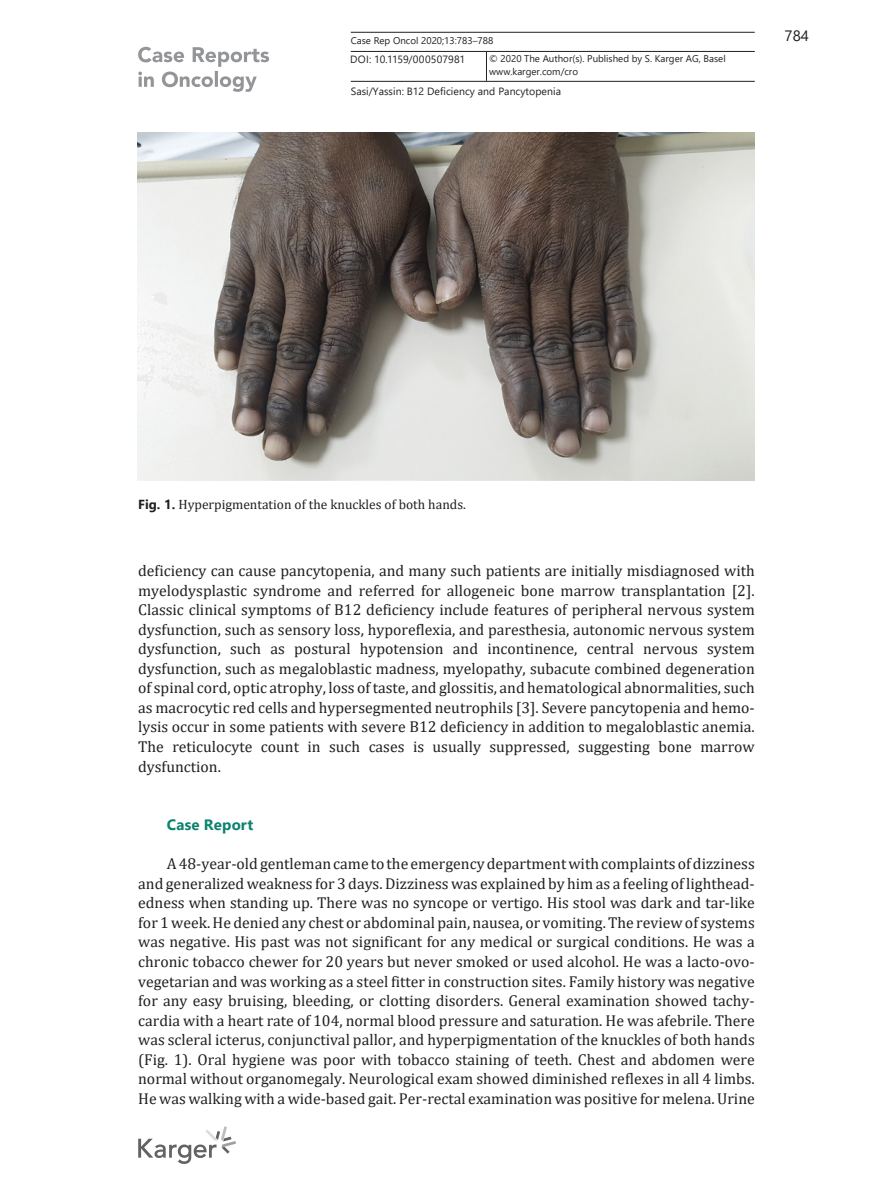
<style>
.page{position:relative;width:893px;height:1191px;background:#fff}
.page>*{position:absolute;margin:0;border:0;box-sizing:border-box;transform-origin:0 0}
.t1{font:15.75px/19.5px "Cambria";color:#231f20;text-align:justify}
.t2{font:700 15px "Segoe UI";letter-spacing:.015em;color:#0c8270}
.t3{font:15px "Segoe UI";color:#231f20}
.t4{font:13.5px "Cambria";color:#231f20}
.t5{font:10.5px "Segoe UI";letter-spacing:.005em;color:#231f20}
.t6{font:9.75px "Segoe UI";color:#231f20}
.s1{font-family:"Segoe UI";font-weight:700;font-size:13.2px}
</style>
<div class="page">
<svg style="left:138px;top:47px;width:131px;height:45px"></svg>
<hr style="left:351px;top:51px;width:404px;height:1px;background:#231f20">
<hr style="left:351px;top:81px;width:404px;height:1px;background:#231f20">
<hr style="left:351px;top:32px;width:404px;height:1px;background:#231f20">
<hr style="left:486px;top:51px;width:1px;height:30px;background:#231f20">
<svg style="left:138px;top:1126px;width:98px;height:38px"></svg>
<img style="left:138px;top:133px;width:617px;height:347px">
<p class="t6" style="left:351px;top:31px;width:144px">Case Rep Oncol 2020;13:783–788</p>
<p class="t5" style="left:350px;top:49px;width:116px">DOI: 10.1159/000507981</p>
<p class="t6" style="left:489px;top:50px;width:238px">© 2020 The Author(s). Published by S. Karger AG, Basel</p>
<p class="t6" style="left:489px;top:62px;width:90px">www.karger.com/cro</p>
<p class="t5" style="left:351px;top:81px;width:212px">Sasi/Yassin: B12 Deficiency and Pancytopenia</p>
<p class="t3" style="left:785px;top:22px;width:26px">784</p>
<p class="t4" style="left:138px;top:496px;width:329px"><span class="s1">Fig. 1.</span> Hyperpigmentation of the knuckles of both hands.</p>
<p class="t1" style="left:138px;top:561px;width:618px">deficiency can cause pancytopenia, and many such patients are initially misdiagnosed with myelodysplastic syndrome and referred for allogeneic bone marrow transplantation [2].<br>Classic clinical symptoms of B12 deficiency include features of peripheral nervous system dysfunction, such as sensory loss, hyporeflexia, and paresthesia, autonomic nervous system dysfunction, such as postural hypotension and incontinence, central nervous system dysfunction, such as megaloblastic madness, myelopathy, subacute combined degeneration of spinal cord, optic atrophy, loss of taste, and glossitis, and hematological abnormalities, such as macrocytic red cells and hypersegmented neutrophils [3]. Severe pancytopenia and hemo&shy;lysis occur in some patients with severe B12 deficiency in addition to megaloblastic anemia.<br>The reticulocyte count in such cases is usually suppressed, suggesting bone marrow dysfunction.</p>
<p class="t2" style="left:167px;top:810px;width:88px">Case Report</p>
<p class="t1" style="left:138px;top:854px;width:618px;text-indent:29px">A 48-year-old gentleman came to the emergency department with complaints of dizziness and generalized weakness for 3 days. Dizziness was explained by him as a feeling of lighthead&shy;edness when standing up. There was no syncope or vertigo. His stool was dark and tar-like for 1 week. He denied any chest or abdominal pain, nausea, or vomiting. The review of systems was negative. His past was not significant for any medical or surgical conditions. He was a chronic tobacco chewer for 20 years but never smoked or used alcohol. He was a lacto-ovo&shy;vegetarian and was working as a steel fitter in construction sites. Family history was negative for any easy bruising, bleeding, or clotting disorders. General examination showed tachy&shy;cardia with a heart rate of 104, normal blood pressure and saturation. He was afebrile. There was scleral icterus, conjunctival pallor, and hyperpigmentation of the knuckles of both hands (Fig. 1). Oral hygiene was poor with tobacco staining of teeth. Chest and abdomen were normal without organomegaly. Neurological exam showed diminished reflexes in all 4 limbs.<br>He was walking with a wide-based gait. Per-rectal examination was positive for melena. Urine</p>
</div>
